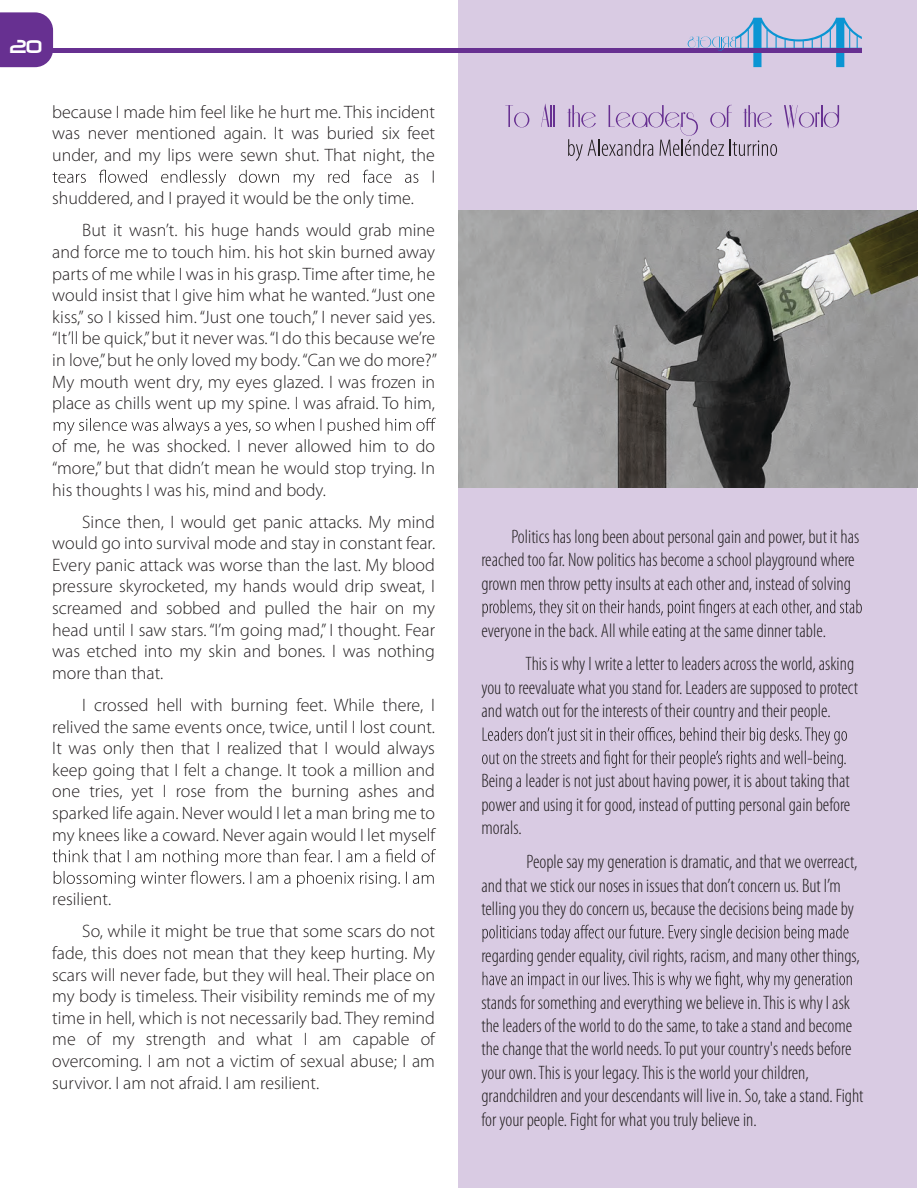
<style>
.page{position:relative;width:918px;height:1188px;background:#fff}
.page>*{position:absolute;margin:0;border:0;box-sizing:border-box;transform-origin:0 0}
.t1{font:21px "Neuropolitical";color:#fff;scale:.94 1}
.t2{font:300 condensed 19.5px/23.4px "Myriad Pro";color:#221e1f}
.t3{font:300 18px/21.6px "Myriad Pro";color:#221e1f;text-align:justify}
</style>
<div class="page">
<div style="left:458px;top:0;width:459px;height:1188px;background:#d9cbe3"></div>
<hr style="left:52px;top:48px;width:810px;height:4px;background:#673091">
<svg style="left:688px;top:18px;width:174px;height:49px"></svg>
<div style="left:0;top:12px;width:53px;height:55px;background:#673091"></div>
<svg style="left:53px;top:170px;width:381px;height:17px"></svg>
<svg style="left:54px;top:418px;width:382px;height:17px"></svg>
<svg style="left:53px;top:849px;width:383px;height:39px"></svg>
<svg style="left:505px;top:105px;width:24px;height:23px"></svg>
<svg style="left:541px;top:103px;width:14px;height:24px"></svg>
<svg style="left:784px;top:105px;width:55px;height:24px"></svg>
<svg style="left:567px;top:105px;width:210px;height:56px"></svg>
<img style="left:458px;top:211px;width:460px;height:277px">
<svg style="left:482px;top:599px;width:380px;height:18px"></svg>
<svg style="left:482px;top:727px;width:365px;height:41px"></svg>
<svg style="left:482px;top:925px;width:367px;height:17px"></svg>
<svg style="left:483px;top:971px;width:369px;height:18px"></svg>
<p class="t1" style="left:10px;top:36px;width:36px">20</p>
<p class="t3" style="left:52px;top:101px;width:384px">because I made him feel like he hurt me. This incident was never mentioned again. It was buried six feet under, and my lips were sewn shut. That night, the</p>
<p class="t3" style="left:82px;top:182px;width:354px;line-height:32.1px;text-indent:-30px">shuddered, and I prayed it would be the only time.<br>But it wasn’t. his huge hands would grab mine</p>
<p class="t3" style="left:52px;top:241px;width:386px">and force me to touch him. his hot skin burned away parts of me while I was in his grasp. Time after time, he would insist that I give him what he wanted.“Just one kiss,” so I kissed him. “Just one touch,” I never said yes. “It’ll be quick,”but it never was.“I do this because we’re in love,”but he only loved my body.“Can we do more?” My mouth went dry, my eyes glazed. I was frozen in place as chills went up my spine. I was afraid. To him,</p>
<p class="t3" style="left:52px;top:435px;width:384px">of me, he was shocked. I never allowed him to do “more,” but that didn’t mean he would stop trying. In his thoughts I was his, mind and body.</p>
<p class="t3" style="left:52px;top:511px;width:385px;text-indent:30px">Since then, I would get panic attacks. My mind would go into survival mode and stay in constant fear.<br>Every panic attack was worse than the last. My blood pressure skyrocketed, my hands would drip sweat, I screamed and sobbed and pulled the hair on my head until I saw stars. “I’m going mad,” I thought. Fear was etched into my skin and bones. I was nothing more than that.</p>
<p class="t3" style="left:52px;top:694px;width:385px;text-indent:30px">I crossed hell with burning feet. While there, I relived the same events once, twice, until I lost count.<br>It was only then that I realized that I would always keep going that I felt a change. It took a million and one tries, yet I rose from the burning ashes and sparked life again. Never would I let a man bring me to my knees like a coward. Never again would I let myself</p>
<p class="t3" style="left:82px;top:883px;width:354px;line-height:32.1px;text-indent:-30px">resilient.<br>So, while it might be true that some scars do not</p>
<p class="t3" style="left:52px;top:942px;width:384px">fade, this does not mean that they keep hurting. My scars will never fade, but they will heal. Their place on my body is timeless. Their visibility reminds me of my time in hell, which is not necessarily bad. They remind me of my strength and what I am capable of overcoming. I am not a victim of sexual abuse; I am survivor. I am not afraid. I am resilient.</p>
<p class="t2" style="left:481px;top:525px;width:379px;text-indent:30px">Politics has long been about personal gain and power, but it has reached too far. Now politics has become a school playground where grown men throw petty insults at each other and, instead of solving</p>
<p class="t2" style="left:526px;top:613px;width:330px;line-height:33.9px;text-indent:-44px">everyone in the back. All while eating at the same dinner table.<br>This is why I write a letter to leaders across the world, asking</p>
<p class="t2" style="left:481px;top:676px;width:378px">you to reevaluate what you stand for. Leaders are supposed to protect and watch out for the interests of their country and their people.</p>
<p class="t2" style="left:481px;top:769px;width:370px;text-align:justify">Being a leader is not just about having power, it is about taking that power and using it for good, instead of putting personal gain before morals.</p>
<p class="t2" style="left:481px;top:850px;width:377px;text-indent:45px">People say my generation is dramatic, and that we overreact, and that we stick our noses in issues that don’t concern us. But I’m telling you they do concern us, because the decisions being made by</p>
<p class="t2" style="left:481px;top:944px;width:380px">regarding gender equality, civil rights, racism, and many other things,</p>
<p class="t2" style="left:481px;top:990px;width:384px">stands for something and everything we believe in.This is why I ask the leaders of the world to do the same, to take a stand and become the change that the world needs.To put your country's needs before your own.This is your legacy.This is the world your children, grandchildren and your descendants will live in. So, take a stand. Fight for your people. Fight for what you truly believe in.</p>
</div>
